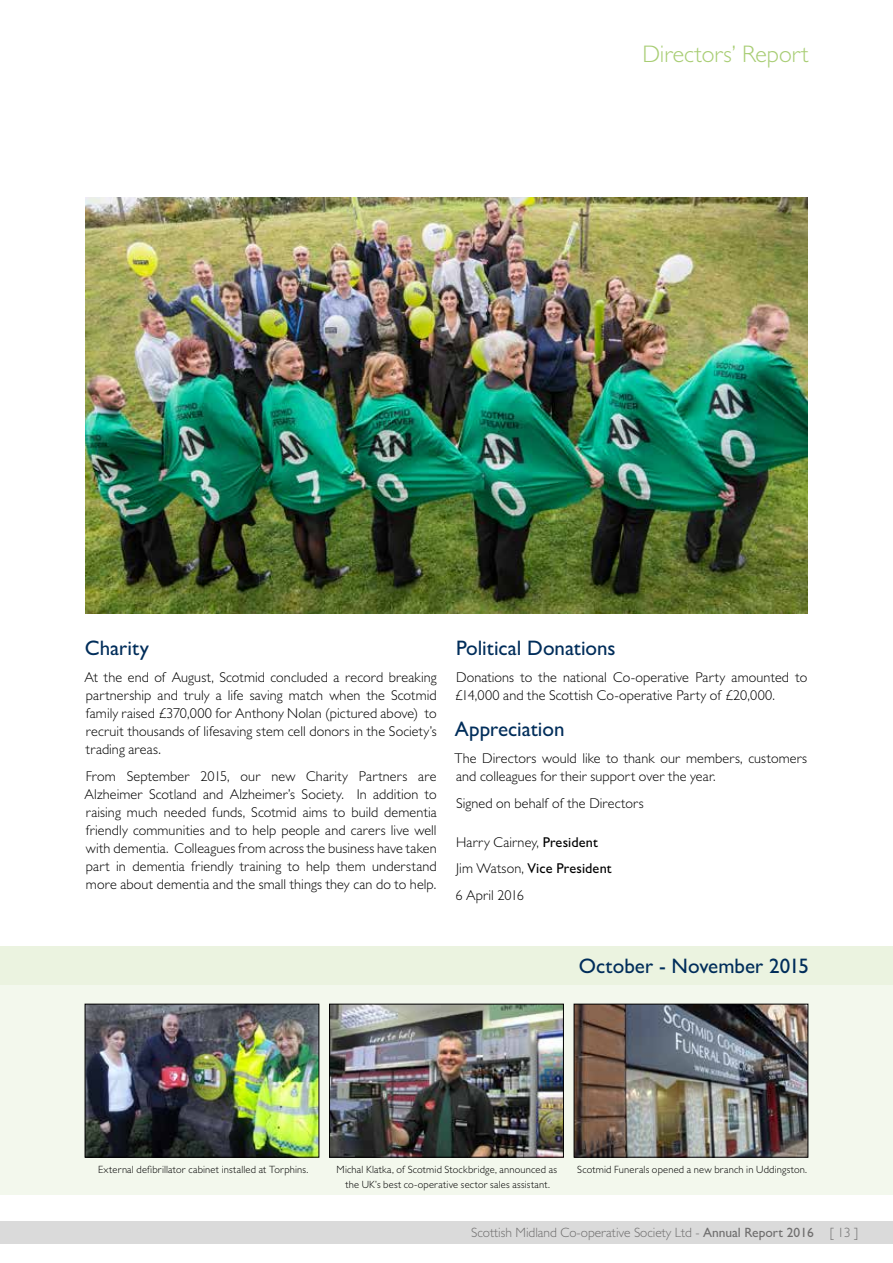
<style>
.page{position:relative;width:893px;height:1263px;background:#fff}
.page>*{position:absolute;margin:0;border:0;box-sizing:border-box;transform-origin:0 0}
.t1{font:300 24px "Gill Sans MT Pro";color:#a8cd74}
.t2{font:500 21px "Gill Sans MT Pro";color:#002d5a}
.t3{font:300 14.25px/18px "Gill Sans MT Pro";letter-spacing:.01em;color:#000}
.t4{font:300 13.5px "Gill Sans MT Pro";color:#706f6f}
.t5{font:300 10.5px/15px "Gill Sans MT Pro";letter-spacing:.02em;color:#000;text-align:center}
.s1{font-weight:500}
</style>
<div class="page">
<div style="left:0;top:1221px;width:893px;height:23px;background:#dadada"></div>
<div style="left:0;top:946px;width:893px;height:249px;background:#f3f8ed"></div>
<div style="left:0;top:946px;width:893px;height:38px;background:#ebf3e0"></div>
<img style="left:85px;top:197px;width:723px;height:417px">
<img style="left:87px;top:1006px;width:230px;height:149px">
<div style="left:85px;top:1004px;width:234px;height:153px;border:1px solid #000"></div>
<img style="left:331px;top:1006px;width:231px;height:149px">
<div style="left:329px;top:1004px;width:235px;height:153px;border:1px solid #000"></div>
<img style="left:576px;top:1006px;width:230px;height:149px">
<div style="left:574px;top:1004px;width:234px;height:153px;border:1px solid #000"></div>
<h1 class="t1" style="left:642px;top:39px;width:168px">Directors’ Report</h1>
<h2 class="t2" style="left:85px;top:635px;width:65px">Charity</h2>
<p class="t3" style="left:85px;top:667px;width:354px;text-align:justify">At the end of August, Scotmid concluded a record breaking partnership and truly a life saving match when the Scotmid family raised £370,000 for Anthony Nolan (pictured above) to recruit thousands of lifesaving stem cell donors in the Society’s trading areas.</p>
<p class="t3" style="left:85px;top:766px;width:354px;text-align:justify">From September 2015, our new Charity Partners are Alzheimer Scotland and Alzheimer’s Society. In addition to raising much needed funds, Scotmid aims to build dementia friendly communities and to help people and carers live well with dementia. Colleagues from across the business have taken part in dementia friendly training to help them understand more about dementia and the small things they can do to help.</p>
<h2 class="t2" style="left:456px;top:635px;width:161px">Political Donations</h2>
<p class="t3" style="left:455px;top:667px;width:354px">Donations to the national Co-operative Party amounted to £14,000 and the Scottish Co-operative Party of £20,000.</p>
<h2 class="t2" style="left:455px;top:716px;width:111px">Appreciation</h2>
<p class="t3" style="left:454px;top:748px;width:354px">The Directors would like to thank our members, customers and colleagues for their support over the year.</p>
<p class="t3" style="left:456px;top:793px;width:189px">Signed on behalf of the Directors</p>
<p class="t3" style="left:455px;top:828px;width:158px;line-height:26.5px">Harry Cairney, <span class="s1">President<br></span>Jim Watson, <span class="s1">Vice President<br></span>6 April 2016</p>
<h2 class="t2" style="left:579px;top:954px;width:232px">October - November 2015</h2>
<p class="t5" style="left:98px;top:1162px;width:212px">External defibrillator cabinet installed at Torphins.</p>
<p class="t5" style="left:337px;top:1162px;width:222px">Michal Klatka, of Scotmid Stockbridge, announced as the UK’s best co-operative sector sales assistant.</p>
<p class="t5" style="left:577px;top:1162px;width:231px">Scotmid Funerals opened a new branch in Uddingston.</p>
<p class="t4" style="left:471px;top:1224px;width:389px">Scottish Midland Co-operative Society Ltd - <span class="s1">Annual Report 2016</span> [ 13 ]</p>
</div>
